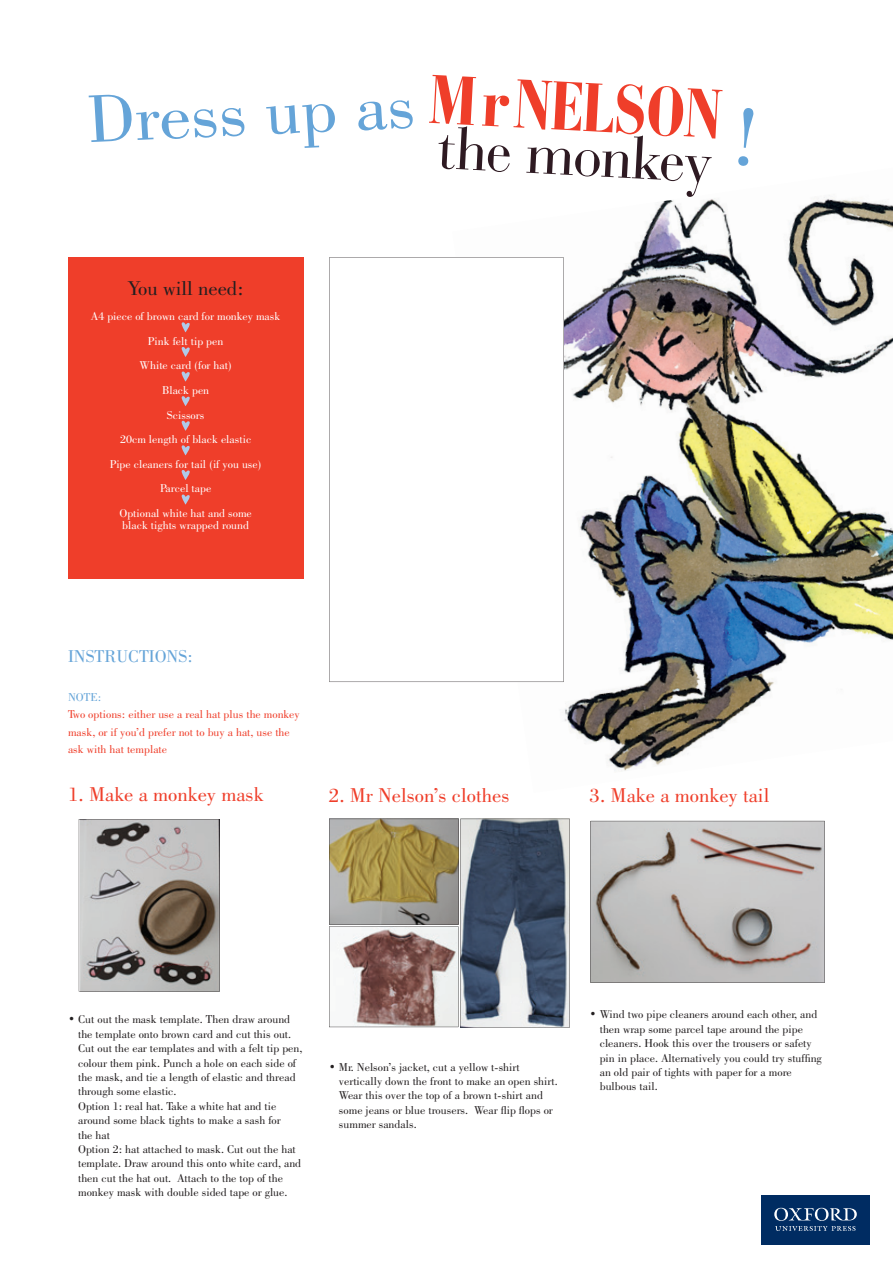
<style>
.page{position:relative;width:893px;height:1263px;background:#fff}
.page>*{position:absolute;margin:0;border:0;box-sizing:border-box;transform-origin:0 0}
.t1{font:700 condensed 72px "Bauer Bodoni BT";color:#ef3e2a}
.t2{font:70.8px "Bodoni BT";color:#65a4d8}
.t3{font:63px "Bauer Bodoni BT";color:#2e1a22}
.t4{font:21px "Bodoni BT";color:#ef3e2a}
.t5{font:21px "Bodoni BT";color:#231f20}
.t6{font:18px "Bodoni BT";color:#65a4d8}
.t7{font:12px/14.4px "Bodoni BT";color:#231f20}
.t8{font:12px/24.6px "Bodoni BT";color:#fff;text-align:center}
.t9{font:12px/17.4px "Bodoni BT";color:#ef3e2a}
.t10{font:12px "Bodoni BT";color:#65a4d8}
</style>
<div class="page">
<div style="left:761px;top:1195px;width:109px;height:49px;background:#002c62"></div>
<svg style="left:774px;top:1208px;width:83px;height:23px"></svg>
<div style="left:68px;top:257px;width:235px;height:322px;background:#ef3e2a"></div>
<svg style="left:181px;top:322px;width:9px;height:10px"></svg>
<svg style="left:181px;top:347px;width:9px;height:10px"></svg>
<svg style="left:181px;top:371px;width:9px;height:11px"></svg>
<svg style="left:181px;top:396px;width:9px;height:10px"></svg>
<svg style="left:181px;top:420px;width:9px;height:11px"></svg>
<svg style="left:181px;top:445px;width:9px;height:10px"></svg>
<svg style="left:181px;top:470px;width:9px;height:10px"></svg>
<svg style="left:181px;top:494px;width:9px;height:11px"></svg>
<svg style="left:591px;top:821px;width:234px;height:162px;background:#b8b5b4"></svg>
<svg style="left:79px;top:819px;width:141px;height:172px;background:#a09c99"></svg>
<svg style="left:329px;top:819px;width:241px;height:209px;background:#898682"></svg>
<img style="left:564px;top:195px;width:329px;height:576px">
<img style="left:691px;top:195px;width:19px;height:3px">
<svg style="left:329px;top:257px;width:235px;height:425px"></svg>
<h2 class="t2" style="left:85px;top:77px;width:330px;rotate:-3deg">Dress up as</h2>
<h1 class="t1" style="left:433px;top:54px;width:293px;rotate:3deg">MrNELSON</h1>
<h3 class="t3" style="left:440px;top:109px;width:276px;rotate:3deg">the monkey</h3>
<h3 class="t5" style="left:128px;top:276px;width:117px">You will need:</h3>
<p class="t8" style="left:91px;top:304px;width:191px">A4 piece of brown card for monkey mask<br>Pink felt tip pen<br>White card (for hat)<br>Black pen<br>Scissors<br>20cm length of black elastic<br>Pipe cleaners for tail (if you use)<br>Parcel tape<br>Optional white hat and some</p>
<p class="t8" style="left:122px;top:513px;width:128px">black tights wrapped round</p>
<h3 class="t6" style="left:68px;top:645px;width:126px">INSTRUCTIONS:</h3>
<p class="t10" style="left:68px;top:690px;width:35px">NOTE:</p>
<p class="t9" style="left:68px;top:705px;width:233px">Two options: either use a real hat plus the monkey mask, or if you’d prefer not to buy a hat, use the ask with hat template</p>
<h3 class="t4" style="left:68px;top:781px;width:197px">1. Make a monkey mask</h3>
<h3 class="t4" style="left:329px;top:782px;width:182px">2. Mr Nelson’s clothes</h3>
<h3 class="t4" style="left:590px;top:782px;width:181px">3. Make a monkey tail</h3>
<p class="t7" style="left:78px;top:1012px;width:226px;text-indent:-10px">• Cut out the mask template. Then draw around the template onto brown card and cut this out.<br>Cut out the ear templates and with a felt tip pen, colour them pink. Punch a hole on each side of the mask, and tie a length of elastic and thread through some elastic.<br>Option 1: real hat. Take a white hat and tie around some black tights to make a sash for<br>the hat<br>Option 2: hat attached to mask. Cut out the hat template. Draw around this onto white card, and then cut the hat out. Attach to the top of the monkey mask with double sided tape or glue.</p>
<p class="t7" style="left:339px;top:1059px;width:220px;text-indent:-10px">• Mr. Nelson’s jacket, cut a yellow t-shirt vertically down the front to make an open shirt.<br>Wear this over the top of a brown t-shirt and some jeans or blue trousers. Wear flip flops or summer sandals.</p>
<p class="t7" style="left:600px;top:1007px;width:224px;text-indent:-10px">• Wind two pipe cleaners around each other, and then wrap some parcel tape around the pipe cleaners. Hook this over the trousers or safety pin in place. Alternatively you could try stuffing an old pair of tights with paper for a more bulbous tail.</p>
</div>
